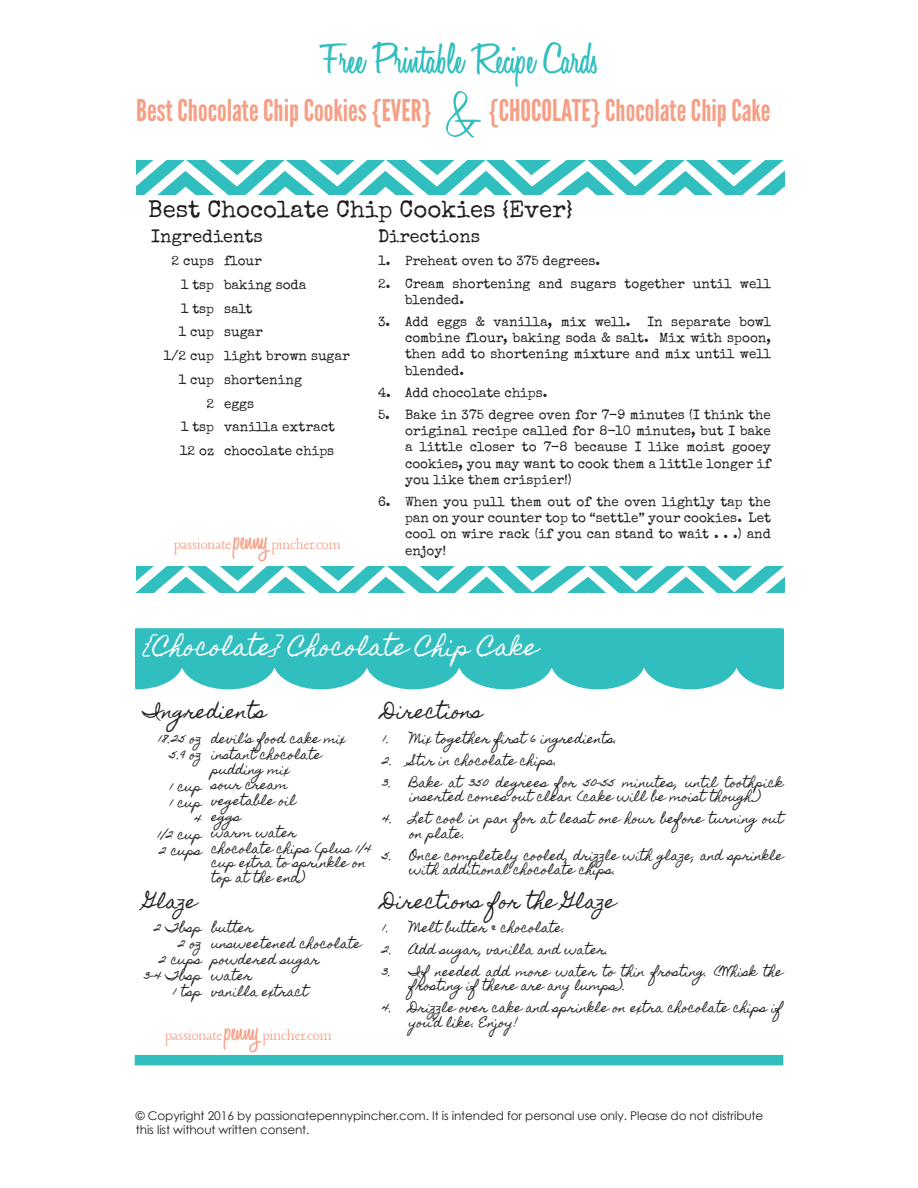
<style>
.page{position:relative;width:918px;height:1188px;background:#fff}
.page>*{position:absolute;margin:0;border:0;box-sizing:border-box;transform-origin:0 0}
.t1{font:200 67.5px "Honey Script";color:#31bebe}
.t2{font:600 45px "Honey Script";color:#31bebe}
.t3{font:30px "League Gothic";color:#f5a086}
.t4{font:24px "Special Elite";color:#231f20}
.t5{font:22.5px "Homemade Apple";color:#fff}
.t6{font:18px "Homemade Apple";color:#231f20}
.t7{font:18px "Special Elite";color:#231f20}
.t8{font:16.5px "Lancelot";letter-spacing:-.02em;color:#f5a086}
.t9{font:13.5px/16.2px "Special Elite";color:#231f20;text-align:justify}
.t10{font:12px/14.4px "Homemade Apple";color:#231f20}
.t11{font:12px/14.4px "Century Gothic";letter-spacing:-.01em;color:#231f20}
.s1{font-family:"Honey Script";font-weight:600;font-size:31.5px}
</style>
<div class="page">
<svg style="left:137px;top:566px;width:648px;height:26px"></svg>
<svg style="left:136px;top:160px;width:648px;height:35px"></svg>
<svg style="left:135px;top:628px;width:649px;height:62px;background:#47c4c4"></svg>
<div style="left:136px;top:651px;width:14px;height:24px;background:#31bebe;border-radius:50%"></div>
<div style="left:135px;top:651px;width:16px;height:25px;border:2px solid #31bebe;border-radius:50%"></div>
<div style="left:772px;top:629px;width:11px;height:59px;background:#31bebe"></div>
<div style="left:135px;top:629px;width:12px;height:58px;background:#31bebe"></div>
<div style="left:138px;top:669px;width:27px;height:18px;background:#31bebe;border-radius:50%"></div>
<div style="left:135px;top:1055px;width:648px;height:10px;background:#31bebe"></div>
<p class="t2" style="left:320px;top:32px;width:280px">Free Printable Recipe Cards</p>
<p class="t1" style="left:443px;top:74px;width:42px">&amp;</p>
<p class="t3" style="left:136px;top:92px;width:297px">Best Chocolate Chip Cookies {EVER}</p>
<p class="t3" style="left:489px;top:92px;width:283px">{CHOCOLATE} Chocolate Chip Cake</p>
<p class="t4" style="left:148px;top:194px;width:426px">Best Chocolate Chip Cookies {Ever}</p>
<p class="t7" style="left:151px;top:224px;width:113px">Ingredients</p>
<p class="t7" style="left:378px;top:224px;width:104px">Directions</p>
<p class="t9" style="left:172px;top:253px;width:44px">2 cups</p>
<p class="t9" style="left:181px;top:277px;width:35px">1 tsp</p>
<p class="t9" style="left:181px;top:300px;width:35px">1 tsp</p>
<p class="t9" style="left:179px;top:324px;width:37px">1 cup</p>
<p class="t9" style="left:163px;top:348px;width:52px">1/2 cup</p>
<p class="t9" style="left:179px;top:371px;width:37px">1 cup</p>
<p class="t9" style="left:206px;top:395px;width:9px">2</p>
<p class="t9" style="left:181px;top:419px;width:35px">1 tsp</p>
<p class="t9" style="left:180px;top:443px;width:36px">12 oz</p>
<p class="t9" style="left:224px;top:253px;width:40px">flour</p>
<p class="t9" style="left:224px;top:277px;width:84px">baking soda</p>
<p class="t9" style="left:224px;top:300px;width:30px">salt</p>
<p class="t9" style="left:224px;top:324px;width:40px">sugar</p>
<p class="t9" style="left:224px;top:348px;width:127px">light brown sugar</p>
<p class="t9" style="left:224px;top:371px;width:79px">shortening</p>
<p class="t9" style="left:224px;top:395px;width:32px">eggs</p>
<p class="t9" style="left:224px;top:419px;width:113px">vanilla extract</p>
<p class="t9" style="left:224px;top:443px;width:112px">chocolate chips</p>
<p class="t8" style="left:174px;top:536px;width:168px">passionate<span class="s1">penny</span> pincher.com</p>
<p class="t9" style="left:378px;top:253px;width:224px">1. Preheat oven to 375 degrees.</p>
<p class="t9" style="left:405px;top:275px;width:368px;text-indent:-27px">2. Cream shortening and sugars together until well blended.</p>
<p class="t9" style="left:378px;top:314px;width:254px">3. Add eggs &amp; vanilla, mix well.</p>
<p class="t9" style="left:405px;top:314px;width:368px;text-indent:243px">In separate bowl combine flour, baking soda &amp; salt. Mix with spoon, then add to shortening mixture and mix until well blended.</p>
<p class="t9" style="left:378px;top:384px;width:171px">4. Add chocolate chips.</p>
<p class="t9" style="left:405px;top:407px;width:368px;text-indent:-27px">5. Bake in 375 degree oven for 7-9 minutes (I think the original recipe called for 8-10 minutes, but I bake a little closer to 7-8 because I like moist gooey cookies, you may want to cook them a little longer if you like them crispier!)</p>
<p class="t9" style="left:405px;top:494px;width:368px;text-indent:-27px">6. When you pull them out of the oven lightly tap the pan on your counter top to “settle” your cookies. Let cool on wire rack (if you can stand to wait . . .) and enjoy!</p>
<p class="t5" style="left:144px;top:634px;width:396px">{Chocolate} Chocolate Chip Cake</p>
<p class="t6" style="left:143px;top:701px;width:124px">Ingredients</p>
<p class="t6" style="left:382px;top:701px;width:102px">Directions</p>
<p class="t10" style="left:382px;top:732px;width:237px">1. Mix together first 6 ingredients.</p>
<p class="t10" style="left:382px;top:754px;width:176px">2. Stir in chocolate chips.</p>
<p class="t10" style="left:382px;top:776px;width:402px;text-align:center">3. Bake at 350 degrees for 50-55 minutes, until toothpick inserted comes out clean (cake will be moist though.)</p>
<p class="t10" style="left:410px;top:812px;width:375px;text-indent:-27px">4. Let cool in pan for at least one hour before turning out on plate.</p>
<p class="t10" style="left:410px;top:848px;width:375px;text-indent:-27px">5. Once completely cooled, drizzle with glaze, and sprinkle with additional chocolate chips.</p>
<p class="t10" style="left:382px;top:921px;width:185px">1. Melt butter &amp; chocolate.</p>
<p class="t10" style="left:382px;top:943px;width:228px">2. Add sugar, vanilla and water.</p>
<p class="t10" style="left:409px;top:965px;width:375px;text-indent:-27px">3. If needed add more water to thin frosting. (Whisk the frosting if there are any lumps).</p>
<p class="t10" style="left:409px;top:1001px;width:375px;text-indent:-27px">4. Drizzle over cake and sprinkle on extra chocolate chips if you’d like. Enjoy!</p>
<p class="t10" style="left:212px;top:732px;width:136px">devil’s food cake mix</p>
<p class="t10" style="left:158px;top:732px;width:45px">18.25 oz</p>
<p class="t10" style="left:170px;top:748px;width:34px">5.9 oz</p>
<p class="t10" style="left:169px;top:780px;width:34px">1 cup</p>
<p class="t10" style="left:169px;top:796px;width:34px">1 cup</p>
<p class="t10" style="left:195px;top:811px;width:9px">4</p>
<p class="t10" style="left:158px;top:827px;width:46px">1/2 cup</p>
<p class="t10" style="left:160px;top:843px;width:44px">2 cups</p>
<p class="t10" style="left:212px;top:748px;width:111px">instant chocolate pudding mix</p>
<p class="t10" style="left:212px;top:778px;width:78px">sour cream</p>
<p class="t10" style="left:212px;top:794px;width:86px">vegetable oil</p>
<p class="t10" style="left:212px;top:810px;width:31px">eggs</p>
<p class="t10" style="left:212px;top:826px;width:87px">warm water</p>
<p class="t10" style="left:212px;top:842px;width:162px">chocolate chips (plus 1/4 cup extra to sprinkle on top at the end)</p>
<p class="t10" style="left:212px;top:921px;width:44px">butter</p>
<p class="t10" style="left:212px;top:937px;width:151px">unsweetened chocolate</p>
<p class="t10" style="left:212px;top:953px;width:110px">powdered sugar</p>
<p class="t6" style="left:382px;top:891px;width:235px">Directions for the Glaze</p>
<p class="t6" style="left:144px;top:891px;width:55px">Glaze</p>
<p class="t10" style="left:154px;top:921px;width:49px">2 Tbsp</p>
<p class="t10" style="left:179px;top:937px;width:25px">2 oz</p>
<p class="t10" style="left:160px;top:953px;width:44px">2 cups</p>
<p class="t10" style="left:144px;top:968px;width:59px">3-4 Tbsp</p>
<p class="t10" style="left:173px;top:984px;width:31px">1 tsp</p>
<p class="t10" style="left:212px;top:968px;width:42px">water</p>
<p class="t10" style="left:212px;top:984px;width:98px">vanilla extract</p>
<p class="t8" style="left:165px;top:1027px;width:168px">passionate<span class="s1">penny</span> pincher.com</p>
<p class="t11" style="left:136px;top:1108px;width:629px">© Copyright 2016 by passionatepennypincher.com. It is intended for personal use only. Please do not distribute this list without written consent.</p>
</div>
